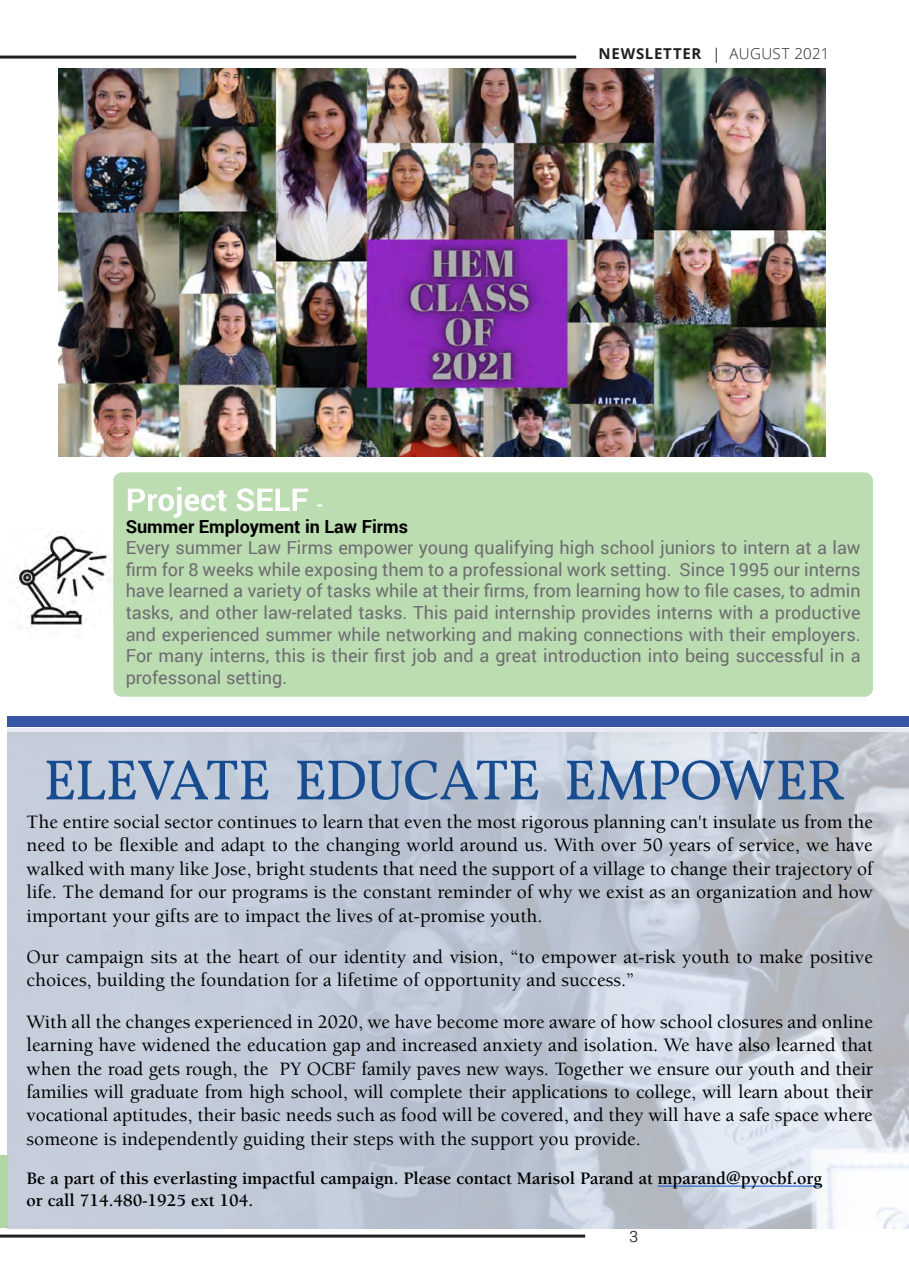
<style>
.page{position:relative;width:909px;height:1278px;background:#fff}
.page>*{position:absolute;margin:0;border:0;box-sizing:border-box;transform-origin:0 0}
.t1{font:57px "Vollkorn";letter-spacing:-.035em;color:#174c91}
.t2{font:700 31.5px "Roboto";color:#fff}
.t3{font:500 19.5px/23.4px "Berkeley";color:#000;text-align:justify}
.t4{font:18px/21.6px "Roboto";color:#6c6d70;text-align:justify}
.t5{font:700 18px "Berkeley";color:#000}
.t6{font:700 18px "Roboto";color:#000}
.t7{font:700 15px "Open Sans";letter-spacing:.045em;color:#231f20}
.t8{font:15px "Fauna One";color:#231f20}
.s1{font-family:"Helvetica";font-weight:300}
.s2{font-weight:300}
.s3{font-size:18px}
</style>
<div class="page">
<img style="left:8px;top:733px;width:900px;height:495px">
<hr style="left:657px;top:1186px;width:164px;height:1px;background:#15c">
<div style="left:8px;top:716px;width:900px;height:11px;background:#3856a5"></div>
<img style="left:58px;top:69px;width:767px;height:387px">
<img style="left:16px;top:534px;width:94px;height:93px">
<div style="left:113px;top:472px;width:759px;height:225px;background:#bcdcb1;border-radius:9px"></div>
<div style="left:0;top:1156px;width:8px;height:72px;background:#b0d7a3"></div>
<hr style="left:0;top:56px;width:576px;height:3px;background:#231f20">
<hr style="left:0;top:1235px;width:585px;height:3px;background:#231f20">
<p class="t7" style="left:598px;top:43px;width:232px">NEWSLETTER <span class="s1">|</span> <span class="s2">AUGUST 2021</span></p>
<p class="t2" style="left:126px;top:478px;width:199px">Project SELF <span class="s3">-</span></p>
<p class="t6" style="left:126px;top:513px;width:284px">Summer Employment in Law Firms</p>
<p class="t4" style="left:126px;top:536px;width:736px">Every summer Law Firms empower young qualifying high school juniors to intern at a law firm for 8 weeks while exposing them to a professional work setting. Since 1995 our interns have learned a variety of tasks while at their firms, from learning how to file cases, to admin tasks, and other law-related tasks. This paid internship provides interns with a productive and experienced summer while networking and making connections with their employers.<br>For many interns, this is their first job and a great introduction into being successful in a professonal setting.</p>
<h1 class="t1" style="left:43px;top:746px;width:803px">ELEVATE EDUCATE EMPOWER</h1>
<p class="t3" style="left:27px;top:810px;width:847px">The entire social sector continues to learn that even the most rigorous planning can't insulate us from the need to be flexible and adapt to the changing world around us. With over 50 years of service, we have walked with many like Jose, bright students that need the support of a village to change their trajectory of life. The demand for our programs is the constant reminder of why we exist as an organization and how important your gifts are to impact the lives of at-promise youth.</p>
<p class="t3" style="left:27px;top:945px;width:847px">Our campaign sits at the heart of our identity and vision, “to empower at-risk youth to make positive choices, building the foundation for a lifetime of opportunity and success.”</p>
<p class="t3" style="left:27px;top:1010px;width:847px">With all the changes experienced in 2020, we have become more aware of how school closures and online learning have widened the education gap and increased anxiety and isolation. We have also learned that when the road gets rough, the PY OCBF family paves new ways. Together we ensure our youth and their families will graduate from high school, will complete their applications to college, will learn about their vocational aptitudes, their basic needs such as food will be covered, and they will have a safe space where someone is independently guiding their steps with the support you provide.</p>
<p class="t5" style="left:27px;top:1169px;width:796px">Be a part of this everlasting impactful campaign. Please contact Marisol Parand at mparand@pyocbf.org</p>
<p class="t5" style="left:27px;top:1191px;width:228px">or call 714.480-1925 ext 104.</p>
<p class="t8" style="left:629px;top:1227px;width:11px">3</p>
</div>
